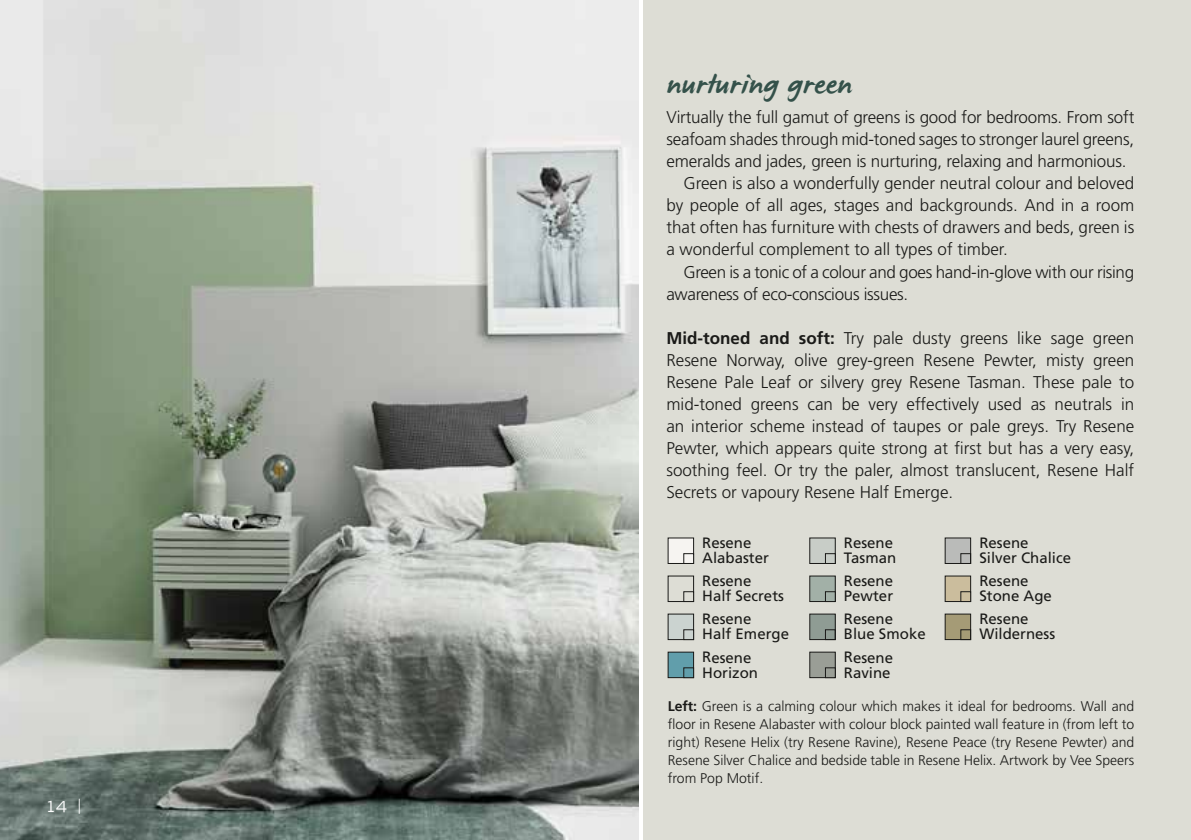
<style>
.page{position:relative;width:1191px;height:840px;background:#fff}
.page>*{position:absolute;margin:0;border:0;box-sizing:border-box;transform-origin:0 0}
.t1{font:30px "James Paul";letter-spacing:.005em;color:#34514a}
.t2{font:300 17px/22px "Frutiger LT Std";letter-spacing:-.01em;color:#1a1a18;text-align:justify}
.t3{font:15px/15px "Frutiger LT Std";color:#1a1a18}
.t4{font:expanded 15px "Trade Gothic LH";color:#fff}
.t5{font:300 14px/18px "Frutiger LT Std";color:#1a1a18;text-align:justify}
.s1{font-weight:700}
</style>
<div class="page">
<div style="left:643px;top:0;width:548px;height:839px;background:#ddddd5"></div>
<div style="left:945px;top:575px;width:25px;height:26px;background:#cbbd9d"></div>
<div style="left:945px;top:575px;width:26px;height:26px;border:1px solid #1a1a18"></div>
<div style="left:960px;top:591px;width:11px;height:10px;border:1px solid #1a1a18"></div>
<div style="left:945px;top:613px;width:25px;height:26px;background:#a59b76"></div>
<div style="left:945px;top:613px;width:26px;height:26px;border:1px solid #1a1a18"></div>
<div style="left:960px;top:629px;width:11px;height:10px;border:1px solid #1a1a18"></div>
<div style="left:668px;top:613px;width:25px;height:26px;background:#cbd3d0"></div>
<div style="left:683px;top:629px;width:11px;height:10px;border:1px solid #1a1a18"></div>
<div style="left:809px;top:537px;width:26px;height:26px;background:#c8cdc7"></div>
<div style="left:809px;top:537px;width:26px;height:26px;border:1px solid #1a1a18"></div>
<div style="left:825px;top:553px;width:10px;height:10px;border:1px solid #1a1a18"></div>
<div style="left:668px;top:537px;width:25px;height:26px;background:#f6f4f1"></div>
<div style="left:683px;top:553px;width:11px;height:10px;border:1px solid #1a1a18"></div>
<div style="left:683px;top:591px;width:11px;height:10px;border:1px solid #1a1a18"></div>
<div style="left:809px;top:575px;width:26px;height:26px;background:#a2b0a7"></div>
<div style="left:809px;top:575px;width:26px;height:26px;border:1px solid #1a1a18"></div>
<div style="left:825px;top:591px;width:10px;height:10px;border:1px solid #1a1a18"></div>
<div style="left:668px;top:651px;width:25px;height:26px;background:#619eab"></div>
<div style="left:668px;top:651px;width:26px;height:26px;border:1px solid #1a1a18"></div>
<div style="left:683px;top:667px;width:11px;height:10px;border:1px solid #1a1a18"></div>
<div style="left:809px;top:613px;width:26px;height:26px;background:#8f9c94"></div>
<div style="left:809px;top:613px;width:26px;height:26px;border:1px solid #1a1a18"></div>
<div style="left:825px;top:629px;width:10px;height:10px;border:1px solid #1a1a18"></div>
<img style="left:0;top:0;width:638px;height:839px">
<div style="left:945px;top:537px;width:25px;height:26px;background:#babbb9"></div>
<div style="left:945px;top:537px;width:26px;height:26px;border:1px solid #1a1a18"></div>
<div style="left:960px;top:553px;width:11px;height:10px;border:1px solid #1a1a18"></div>
<div style="left:809px;top:651px;width:26px;height:26px;background:#9a9e96"></div>
<div style="left:809px;top:651px;width:26px;height:26px;border:1px solid #1a1a18"></div>
<div style="left:825px;top:667px;width:10px;height:10px;border:1px solid #1a1a18"></div>
<p class="t4" style="left:45px;top:796px;width:37px">14 |</p>
<h1 class="t1" style="left:666px;top:68px;width:187px">nurturing green</h1>
<p class="t2" style="left:666px;top:107px;width:469px">Virtually the full gamut of greens is good for bedrooms. From soft</p>
<p class="t2" style="left:666px;top:129px;width:469px">seafoam shades through mid-toned sages to stronger laurel greens,</p>
<p class="t2" style="left:666px;top:151px;width:462px">emeralds and jades, green is nurturing, relaxing and harmonious.</p>
<p class="t2" style="left:683px;top:173px;width:452px">Green is also a wonderfully gender neutral colour and beloved</p>
<p class="t2" style="left:666px;top:195px;width:469px">by people of all ages, stages and backgrounds. And in a room</p>
<p class="t2" style="left:666px;top:217px;width:469px">that often has furniture with chests of drawers and beds, green is</p>
<p class="t2" style="left:666px;top:239px;width:343px">a wonderful complement to all types of timber.</p>
<p class="t2" style="left:683px;top:261px;width:452px">Green is a tonic of a colour and goes hand-in-glove with our rising</p>
<p class="t2" style="left:666px;top:283px;width:243px">awareness of eco-conscious issues.</p>
<p class="t2" style="left:666px;top:327px;width:469px"><span class="s1">Mid-toned and soft:</span> Try pale dusty greens like sage green Resene Norway, olive grey-green Resene Pewter, misty green Resene Pale Leaf or silvery grey Resene Tasman. These pale to mid-toned greens can be very effectively used as neutrals in an interior scheme instead of taupes or pale greys. Try Resene Pewter, which appears quite strong at first but has a very easy, soothing feel. Or try the paler, almost translucent, Resene Half Secrets or vapoury Resene Half Emerge.</p>
<p class="t3" style="left:702px;top:535px;width:68px">Resene<br>Alabaster</p>
<p class="t3" style="left:702px;top:573px;width:83px">Resene<br>Half Secrets</p>
<p class="t3" style="left:844px;top:573px;width:51px">Resene<br>Pewter</p>
<p class="t3" style="left:844px;top:535px;width:54px">Resene<br>Tasman</p>
<p class="t3" style="left:702px;top:611px;width:88px">Resene<br>Half Emerge</p>
<p class="t3" style="left:702px;top:649px;width:57px">Resene<br>Horizon</p>
<p class="t3" style="left:844px;top:611px;width:83px">Resene<br>Blue Smoke</p>
<p class="t3" style="left:844px;top:649px;width:51px">Resene<br>Ravine</p>
<p class="t3" style="left:979px;top:535px;width:93px">Resene<br>Silver Chalice</p>
<p class="t3" style="left:979px;top:573px;width:74px">Resene<br>Stone Age</p>
<p class="t3" style="left:979px;top:611px;width:77px">Resene<br>Wilderness</p>
<p class="t5" style="left:668px;top:697px;width:468px"><span class="s1">Left:</span> Green is a calming colour which makes it ideal for bedrooms. Wall and floor in Resene Alabaster with colour block painted wall feature in (from left to right) Resene Helix (try Resene Ravine), Resene Peace (try Resene Pewter) and Resene Silver Chalice and bedside table in Resene Helix. Artwork by Vee Speers from Pop Motif.</p>
</div>
